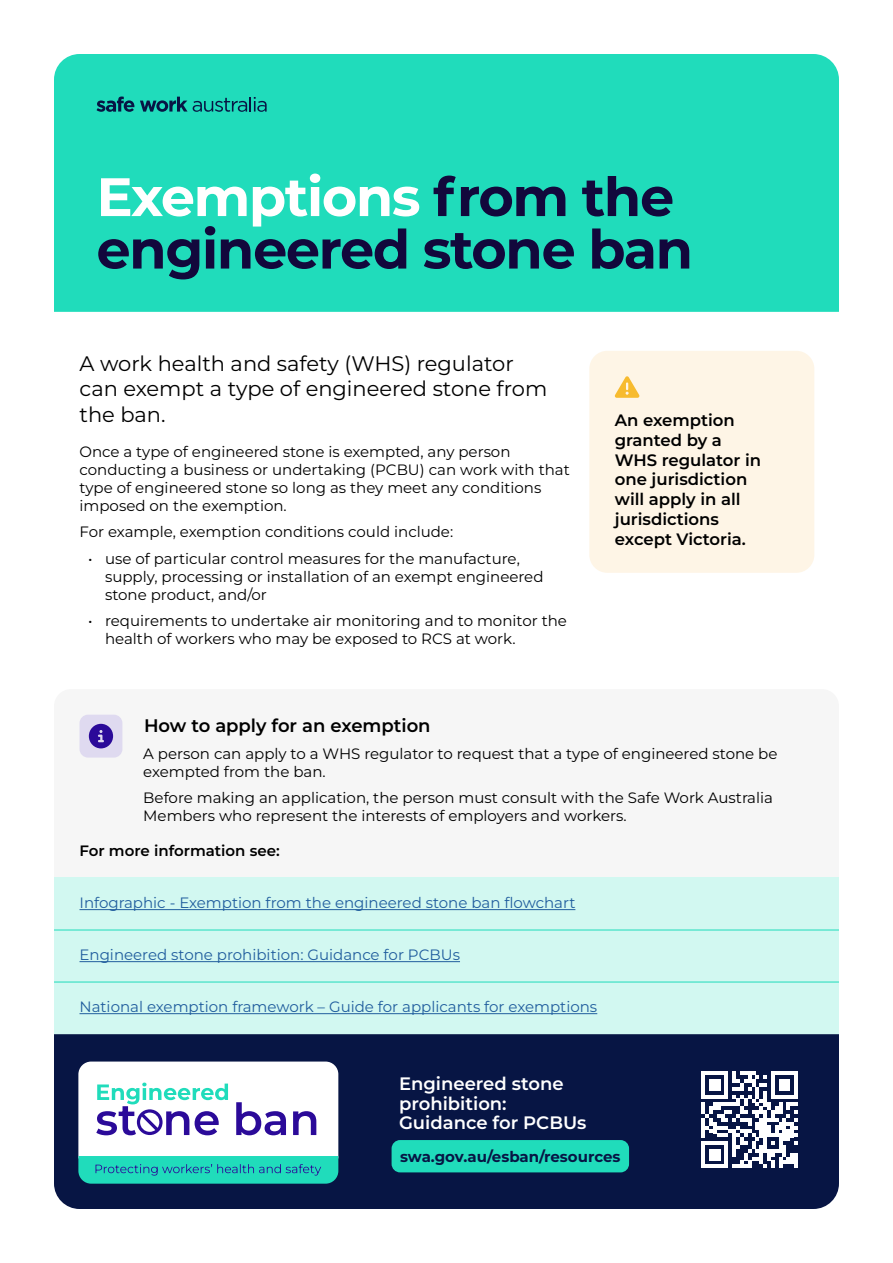
<style>
.page{position:relative;width:893px;height:1263px;background:#fff}
.page>*{position:absolute;margin:0;border:0;box-sizing:border-box;transform-origin:0 0}
.t1{font:700 54px/52.5px "Montserrat";letter-spacing:-.025em;color:#12083c}
.t2{font:21px/25.2px "Montserrat";color:#000}
.t3{font:600 18.15px "Montserrat";color:#000}
.t4{font:600 18px/19.5px "Montserrat";color:#fff}
.t5{font:600 16.5px/19.8px "Montserrat";color:#000}
.t6{font:15px/18px "Montserrat";color:#000}
.t7{font:15px "Montserrat";color:#215e9e}
.t8{font:700 15px "Montserrat";color:#071544}
.t9{font:600 15px "Montserrat";color:#000}
.s1{color:#fff}
</style>
<div class="page">
<div style="left:54px;top:689px;width:785px;height:349px;background:#f6f6f6;border-radius:17px"></div>
<div style="left:54px;top:876px;width:785px;height:61px;background:#d2f8f1"></div>
<hr style="left:80px;top:909px;width:495px;height:1px;background:#215e9e">
<div style="left:54px;top:920px;width:785px;height:69px;background:#d2f8f1"></div>
<hr style="left:54px;top:930px;width:785px;height:1px;background:#20dcbb">
<hr style="left:80px;top:961px;width:380px;height:1px;background:#215e9e">
<div style="left:54px;top:972px;width:785px;height:69px;background:#d2f8f1"></div>
<hr style="left:54px;top:982px;width:785px;height:1px;background:#20dcbb">
<hr style="left:80px;top:1013px;width:517px;height:1px;background:#215e9e">
<div style="left:80px;top:715px;width:42px;height:42px;background:#dfdaf0;border-radius:9px"></div>
<svg style="left:89px;top:724px;width:24px;height:24px"></svg>
<div style="left:54px;top:54px;width:785px;height:258px;background:#20dcbb"></div>
<div style="left:589px;top:351px;width:225px;height:222px;background:#fef5e6;border-radius:18px"></div>
<svg style="left:615px;top:376px;width:24px;height:22px"></svg>
<div style="left:54px;top:1034px;width:785px;height:175px;background:#071544"></div>
<svg style="left:78px;top:1061px;width:260px;height:123px"></svg>
<svg style="left:97px;top:97px;width:37px;height:15px"></svg>
<svg style="left:140px;top:97px;width:127px;height:15px"></svg>
<div style="left:392px;top:1140px;width:237px;height:32px;background:#20dcbb;border-radius:9px"></div>
<svg style="left:701px;top:1071px;width:97px;height:97px"></svg>
<h1 class="t1" style="left:97px;top:168px;width:598px"><span class="s1">Exemptions</span> from the engineered stone ban</h1>
<h2 class="t2" style="left:80px;top:350px;width:469px">A work health and safety (WHS) regulator can exempt a type of engineered stone from the ban.</h2>
<p class="t6" style="left:80px;top:442px;width:492px">Once a type of engineered stone is exempted, any person conducting a business or undertaking (PCBU) can work with that type of engineered stone so long as they meet any conditions imposed on the exemption.</p>
<p class="t6" style="left:80px;top:522px;width:375px">For example, exemption conditions could include:</p>
<p class="t6" style="left:105px;top:549px;width:440px;text-indent:-17px">• use of particular control measures for the manufacture, supply, processing or installation of an exempt engineered stone product, and/or</p>
<p class="t6" style="left:105px;top:611px;width:463px;text-indent:-17px">• requirements to undertake air monitoring and to monitor the health of workers who may be exposed to RCS at work.</p>
<p class="t5" style="left:615px;top:410px;width:148px">An exemption granted by a<br>WHS regulator in one jurisdiction will apply in all jurisdictions except Victoria.</p>
<p class="t3" style="left:144px;top:713px;width:288px">How to apply for an exemption</p>
<p class="t6" style="left:143px;top:744px;width:636px">A person can apply to a WHS regulator to request that a type of engineered stone be exempted from the ban.</p>
<p class="t6" style="left:143px;top:788px;width:631px">Before making an application, the person must consult with the Safe Work Australia<br>Members who represent the interests of employers and workers.</p>
<p class="t9" style="left:80px;top:840px;width:202px">For more information see:</p>
<p class="t7" style="left:80px;top:892px;width:497px">Infographic - Exemption from the engineered stone ban flowchart</p>
<p class="t7" style="left:80px;top:944px;width:382px">Engineered stone prohibition: Guidance for PCBUs</p>
<p class="t7" style="left:80px;top:996px;width:519px">National exemption framework – Guide for applicants for exemptions</p>
<p class="t4" style="left:399px;top:1073px;width:189px">Engineered stone prohibition:<br>Guidance for PCBUs</p>
<p class="t8" style="left:400px;top:1146px;width:222px">swa.gov.au/esban/resources</p>
</div>
